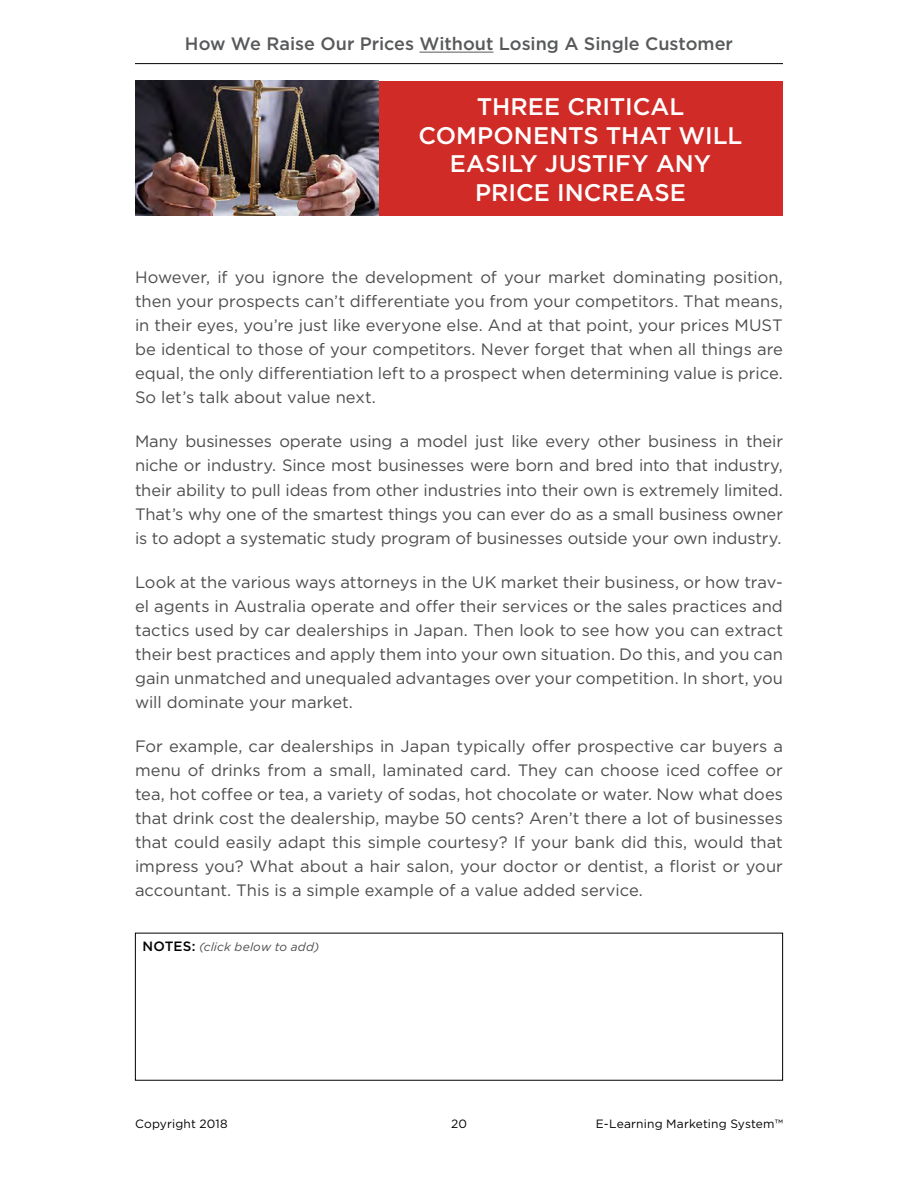
<style>
.page{position:relative;width:918px;height:1188px;background:#fff}
.page>*{position:absolute;margin:0;border:0;box-sizing:border-box;transform-origin:0 0}
.t1{font:500 24px/28.8px "Gotham";color:#fff;text-align:center}
.t2{font:500 18px "Gotham";color:#58595b}
.t3{font:16.5px/24px "Gotham";letter-spacing:-.005em;color:#4d4d4f;text-align:justify}
.t4{font:12px "Gotham";letter-spacing:.015em;color:#000}
.t5{font:italic 12px "Gotham";letter-spacing:.015em;color:#4d4d4f}
.s1{font-weight:500;font-style:normal;font-size:13.5px;color:#000}
</style>
<div class="page">
<hr style="left:135px;top:63px;width:648px;height:1px;background:#000">
<hr style="left:419px;top:52px;width:75px;height:1px;background:#58595b">
<div style="left:135px;top:81px;width:648px;height:135px;background:#d12b27"></div>
<img style="left:135px;top:81px;width:243px;height:135px">
<p class="t2" style="left:185px;top:32px;width:550px">How We Raise Our Prices Without Losing A Single Customer</p>
<h1 class="t1" style="left:418px;top:92px;width:325px">THREE CRITICAL<br>COMPONENTS THAT WILL<br>EASILY JUSTIFY ANY<br>PRICE INCREASE</h1>
<p class="t3" style="left:135px;top:265px;width:650px">However, if you ignore the development of your market dominating position, then your prospects can’t differentiate you from your competitors. That means, in their eyes, you’re just like everyone else. And at that point, your prices MUST be identical to those of your competitors. Never forget that when all things are equal, the only differentiation left to a prospect when determining value is price.<br>So let’s talk about value next.</p>
<p class="t3" style="left:135px;top:429px;width:650px">Many businesses operate using a model just like every other business in their niche or industry. Since most businesses were born and bred into that industry, their ability to pull ideas from other industries into their own is extremely limited.<br>That’s why one of the smartest things you can ever do as a small business owner is to adopt a systematic study program of businesses outside your own industry.</p>
<p class="t3" style="left:135px;top:570px;width:650px">Look at the various ways attorneys in the UK market their business, or how trav&shy;el agents in Australia operate and offer their services or the sales practices and tactics used by car dealerships in Japan. Then look to see how you can extract their best practices and apply them into your own situation. Do this, and you can gain unmatched and unequaled advantages over your competition. In short, you will dominate your market.</p>
<p class="t3" style="left:135px;top:734px;width:650px">For example, car dealerships in Japan typically offer prospective car buyers a menu of drinks from a small, laminated card. They can choose iced coffee or tea, hot coffee or tea, a variety of sodas, hot chocolate or water. Now what does that drink cost the dealership, maybe 50 cents? Aren’t there a lot of businesses that could easily adapt this simple courtesy? If your bank did this, would that impress you? What about a hair salon, your doctor or dentist, a florist or your accountant. This is a simple example of a value added service.</p>
<p class="t5" style="left:142px;top:939px;width:178px"><span class="s1">NOTES:</span> (click below to add)</p>
<p class="t4" style="left:135px;top:1116px;width:94px">Copyright 2018</p>
<p class="t4" style="left:451px;top:1116px;width:17px">20</p>
<p class="t4" style="left:596px;top:1116px;width:189px">E-Learning Marketing System™</p>
</div>
